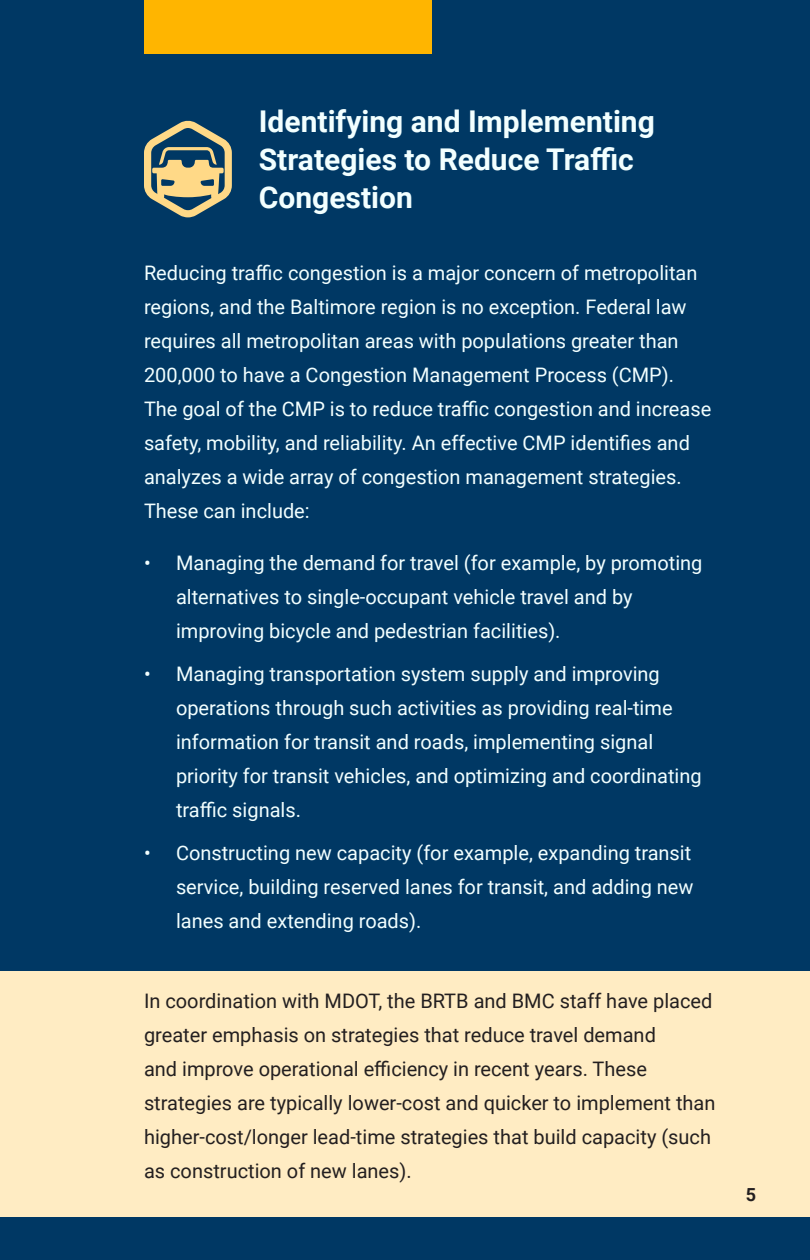
<style>
.page{position:relative;width:810px;height:1260px;background:#003864}
.page>*{position:absolute;margin:0;border:0;box-sizing:border-box;transform-origin:0 0}
.t1{font:700 30px/38px "Roboto";color:#f2ffff}
.t2{font:20px/34px "Roboto";color:#f2ffff}
.t3{font:20px/34px "Roboto";color:#231f20}
.t4{font:700 18px "Roboto";color:#231f20}
</style>
<div class="page">
<div style="left:0;top:971px;width:810px;height:245px;background:#ffecc3"></div>
<svg style="left:144px;top:120px;width:88px;height:97px"></svg>
<div style="left:144px;top:0;width:288px;height:54px;background:#ffb500"></div>
<p class="t1" style="left:259px;top:102px;width:398px">Identifying and Implementing<br>Strategies to Reduce Traffic<br>Congestion</p>
<p class="t2" style="left:144px;top:255px;width:569px">Reducing traffic congestion is a major concern of metropolitan regions, and the Baltimore region is no exception. Federal law requires all metropolitan areas with populations greater than 200,000 to have a Congestion Management Process (CMP).<br>The goal of the CMP is to reduce traffic congestion and increase safety, mobility, and reliability. An effective CMP identifies and analyzes a wide array of congestion management strategies.<br>These can include:</p>
<p class="t2" style="left:176px;top:545px;width:528px;text-indent:-32px">• Managing the demand for travel (for example, by promoting alternatives to single-occupant vehicle travel and by improving bicycle and pedestrian facilities).</p>
<p class="t2" style="left:176px;top:656px;width:527px;text-indent:-32px">• Managing transportation system supply and improving operations through such activities as providing real-time information for transit and roads, implementing signal priority for transit vehicles, and optimizing and coordinating traffic signals.</p>
<p class="t2" style="left:176px;top:835px;width:519px;text-align:justify;text-indent:-32px">• Constructing new capacity (for example, expanding transit service, building reserved lanes for transit, and adding new lanes and extending roads).</p>
<p class="t3" style="left:144px;top:983px;width:573px">In coordination with MDOT, the BRTB and BMC staff have placed greater emphasis on strategies that reduce travel demand<br>and improve operational efficiency in recent years. These strategies are typically lower-cost and quicker to implement than higher-cost/longer lead-time strategies that build capacity (such as construction of new lanes).</p>
<p class="t4" style="left:746px;top:1182px;width:12px">5</p>
</div>
